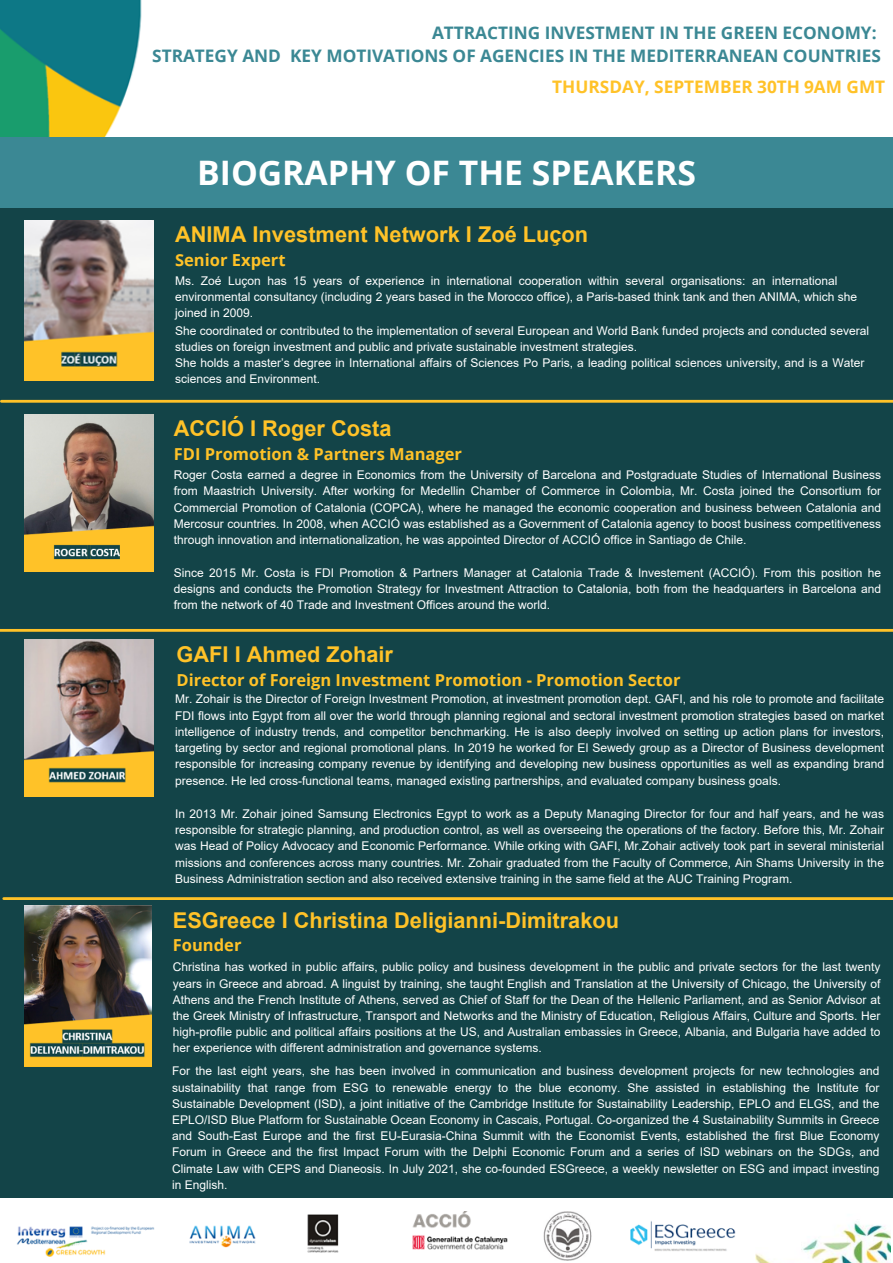
<style>
.page{position:relative;width:893px;height:1263px;background:#fff}
.page>*{position:absolute;margin:0;border:0;box-sizing:border-box;transform-origin:0 0}
.t1{font:700 33.75px "Open Sans";color:#fff}
.t2{font:700 21.83px "Arial";color:#ffc228}
.t3{font:700 21.75px "Arial";color:#ffc228}
.t4{font:700 17.25px "Open Sans";color:#3b8894}
.t5{font:700 17.25px "Open Sans";color:#ffc228}
.t6{font:700 16.58px "Open Sans";color:#ffc228}
.t7{font:700 16.5px "Open Sans";color:#ffc228}
.t8{font:12px/16.2px "Arial";color:#fff;text-align:justify}
</style>
<div class="page">
<img style="left:0;top:0;width:142px;height:137px">
<div style="left:0;top:202px;width:893px;height:996px;background:#134448"></div>
<div style="left:0;top:137px;width:893px;height:71px;background:#3b8894"></div>
<img style="left:755px;top:1222px;width:135px;height:41px">
<img style="left:24px;top:906px;width:127px;height:161px">
<img style="left:24px;top:414px;width:130px;height:157px">
<hr style="left:4px;top:897px;width:889px;height:3px;background:#ffc228">
<hr style="left:0;top:629px;width:893px;height:3px;background:#ffc228">
<hr style="left:1px;top:400px;width:892px;height:3px;background:#ffc228">
<img style="left:24px;top:220px;width:130px;height:160px">
<img style="left:17px;top:1212px;width:719px;height:49px">
<img style="left:24px;top:640px;width:130px;height:157px">
<p class="t4" style="left:432px;top:20px;width:446px">ATTRACTING INVESTMENT IN THE GREEN ECONOMY:</p>
<p class="t4" style="left:152px;top:44px;width:730px">STRATEGY AND KEY MOTIVATIONS OF AGENCIES IN THE MEDITERRANEAN COUNTRIES</p>
<p class="t5" style="left:552px;top:74px;width:334px">THURSDAY, SEPTEMBER 30TH 9AM GMT</p>
<p class="t1" style="left:197px;top:149px;width:500px">BIOGRAPHY OF THE SPEAKERS</p>
<p class="t2" style="left:175px;top:219px;width:415px">ANIMA Investment Network I Zoé Luçon</p>
<p class="t6" style="left:175px;top:248px;width:112px">Senior Expert</p>
<p class="t8" style="left:175px;top:273px;width:684px;line-height:15.7px;text-align:left">Ms. Zoé Luçon has 15 years of experience in international cooperation within several organisations: an international environmental consultancy (including 2 years based in the Morocco office), a Paris-based think tank and then ANIMA, which she joined in 2009.</p>
<p class="t8" style="left:175px;top:322px;width:695px;text-align:left">She coordinated or contributed to the implementation of several European and World Bank funded projects and conducted several studies on foreign investment and public and private sustainable investment strategies.<br>She holds a master’s degree in International affairs of Sciences Po Paris, a leading political sciences university, and is a Water sciences and Environment.</p>
<p class="t3" style="left:174px;top:413px;width:219px">ACCIÓ I Roger Costa</p>
<p class="t7" style="left:174px;top:442px;width:290px">FDI Promotion &amp; Partners Manager</p>
<p class="t8" style="left:174px;top:467px;width:709px">Roger Costa earned a degree in Economics from the University of Barcelona and Postgraduate Studies of International Business from Maastrich University. After working for Medellin Chamber of Commerce in Colombia, Mr. Costa joined the Consortium for Commercial Promotion of Catalonia (COPCA), where he managed the economic cooperation and business between Catalonia and Mercosur countries. In 2008, when ACCIÓ was established as a Government of Catalonia agency to boost business competitiveness through innovation and internationalization, he was appointed Director of ACCIÓ office in Santiago de Chile.</p>
<p class="t8" style="left:174px;top:565px;width:709px;line-height:16px">Since 2015 Mr. Costa is FDI Promotion &amp; Partners Manager at Catalonia Trade &amp; Investement (ACCIÓ). From this position he designs and conducts the Promotion Strategy for Investment Attraction to Catalonia, both from the headquarters in Barcelona and from the network of 40 Trade and Investment Offices around the world.</p>
<p class="t3" style="left:177px;top:639px;width:218px">GAFI I Ahmed Zohair</p>
<p class="t7" style="left:177px;top:668px;width:505px">Director of Foreign Investment Promotion - Promotion Sector</p>
<p class="t8" style="left:175px;top:691px;width:710px">Mr. Zohair is the Director of Foreign Investment Promotion, at investment promotion dept. GAFI, and his role to promote and facilitate FDI flows into Egypt from all over the world through planning regional and sectoral investment promotion strategies based on market intelligence of industry trends, and competitor benchmarking. He is also deeply involved on setting up action plans for investors, targeting by sector and regional promotional plans. In 2019 he worked for El Sewedy group as a Director of Business development responsible for increasing company revenue by identifying and developing new business opportunities as well as expanding brand presence. He led cross-functional teams, managed existing partnerships, and evaluated company business goals.</p>
<p class="t8" style="left:175px;top:806px;width:710px">In 2013 Mr. Zohair joined Samsung Electronics Egypt to work as a Deputy Managing Director for four and half years, and he was responsible for strategic planning, and production control, as well as overseeing the operations of the factory. Before this, Mr. Zohair was Head of Policy Advocacy and Economic Performance. While orking with GAFI, Mr.Zohair actively took part in several ministerial missions and conferences across many countries. Mr. Zohair graduated from the Faculty of Commerce, Ain Shams University in the Business Administration section and also received extensive training in the same field at the AUC Training Program.</p>
<p class="t3" style="left:173px;top:905px;width:448px">ESGreece I Christina Deligianni-Dimitrakou</p>
<p class="t7" style="left:173px;top:934px;width:70px">Founder</p>
<p class="t8" style="left:173px;top:959px;width:709px">Christina has worked in public affairs, public policy and business development in the public and private sectors for the last twenty years in Greece and abroad. A linguist by training, she taught English and Translation at the University of Chicago, the University of Athens and the French Institute of Athens, served as Chief of Staff for the Dean of the Hellenic Parliament, and as Senior Advisor at the Greek Ministry of Infrastructure, Transport and Networks and the Ministry of Education, Religious Affairs, Culture and Sports. Her high-profile public and political affairs positions at the US, and Australian embassies in Greece, Albania, and Bulgaria have added to her experience with different administration and governance systems.</p>
<p class="t8" style="left:172px;top:1063px;width:709px">For the last eight years, she has been involved in communication and business development projects for new technologies and sustainability that range from ESG to renewable energy to the blue economy. She assisted in establishing the Institute for Sustainable Development (ISD), a joint initiative of the Cambridge Institute for Sustainability Leadership, EPLO and ELGS, and the EPLO/ISD Blue Platform for Sustainable Ocean Economy in Cascais, Portugal. Co-organized the 4 Sustainability Summits in Greece and South-East Europe and the first EU-Eurasia-China Summit with the Economist Events, established the first Blue Economy Forum in Greece and the first Impact Forum with the Delphi Economic Forum and a series of ISD webinars on the SDGs, and Climate Law with CEPS and Dianeosis. In July 2021, she co-founded ESGreece, a weekly newsletter on ESG and impact investing in English.</p>
</div>
